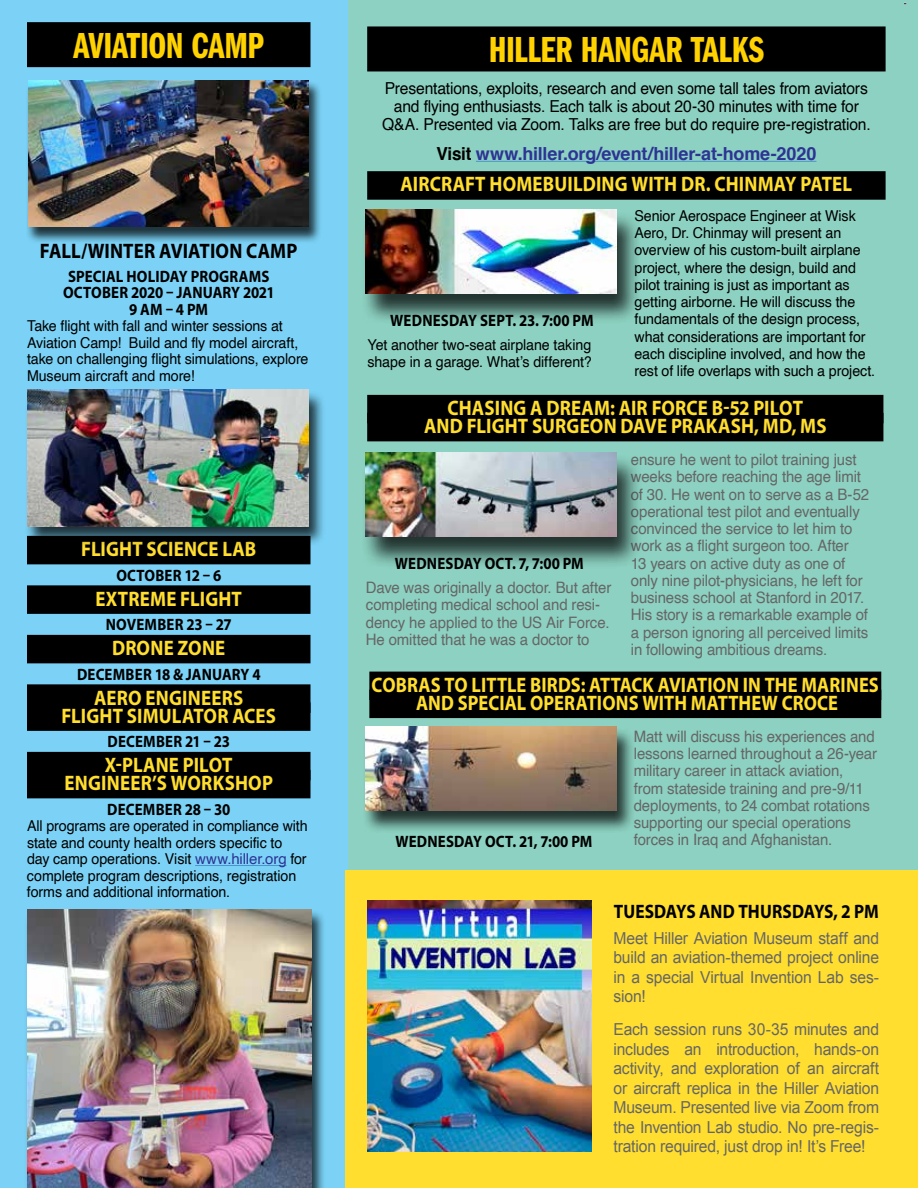
<style>
.page{position:relative;width:918px;height:1188px;background:#fff}
.page>*{position:absolute;margin:0;border:0;box-sizing:border-box;transform-origin:0 0}
.t1{font:37.5px "Franklin Gothic LT Pro Dm Cm";letter-spacing:-.01em;color:#ffd200}
.t2{font:700 21px/18px "Myriad Pro";letter-spacing:.005em;color:#ffde2f;text-align:center;scale:.9 1}
.t3{font:700 21px/18px "Myriad Pro";letter-spacing:.005em;color:#ffde2f;text-align:center;scale:.88 1}
.t4{font:700 21px "Myriad Pro";letter-spacing:.005em;color:#000;scale:.9 1}
.t5{font:700 19.5px "Myriad Pro";letter-spacing:.005em;color:#000;scale:.89 1}
.t6{font:700 18px "Helvetica";letter-spacing:-.01em;color:#2d3494}
.t7{font:16.5px/19.5px "Arial";letter-spacing:-.01em;color:#666;text-align:justify;scale:.95 1}
.t8{font:700 16.5px/16.5px "Myriad Pro";letter-spacing:.01em;color:#000;text-align:center;scale:.9 1}
.t9{font:16.5px/18px "Helvetica";letter-spacing:-.01em;color:#000;text-align:center;scale:.95 1}
.t10{font:15.75px/17.2px "Helvetica";letter-spacing:-.01em;color:#666;scale:.95 1}
.t11{font:15px/17.2px "Helvetica";letter-spacing:-.005em;color:#000;scale:.95 1}
.s1{color:#2d3494}
.s2{color:#000}
</style>
<div class="page">
<div style="left:339px;top:0;width:579px;height:907px;background:#8cd1c1"></div>
<div style="left:0;top:0;width:348px;height:1188px;background:#7bd2f6"></div>
<div style="left:346px;top:870px;width:572px;height:318px;background:#ffde2f"></div>
<div style="left:367px;top:26px;width:519px;height:45px;background:#000"></div>
<hr style="left:476px;top:161px;width:340px;height:1px;background:#5091cd">
<div style="left:367px;top:171px;width:519px;height:29px;background:#000"></div>
<div style="left:361px;top:211px;width:280px;height:113px;background:#000;opacity:.75"></div>
<img style="left:366px;top:210px;width:250px;height:83px">
<img style="left:367px;top:901px;width:224px;height:250px">
<div style="left:367px;top:395px;width:516px;height:28px;background:#000"></div>
<div style="left:367px;top:413px;width:516px;height:28px;background:#000"></div>
<div style="left:369px;top:672px;width:512px;height:28px;background:#000"></div>
<div style="left:369px;top:690px;width:512px;height:28px;background:#000"></div>
<div style="left:361px;top:453px;width:282px;height:116px;background:#000;opacity:.75"></div>
<img style="left:366px;top:453px;width:250px;height:83px">
<div style="left:362px;top:727px;width:273px;height:106px;background:#000;opacity:.75"></div>
<img style="left:366px;top:726px;width:250px;height:84px">
<div style="left:27px;top:22px;width:283px;height:45px;background:#000"></div>
<div style="left:27px;top:536px;width:283px;height:28px;background:#000"></div>
<div style="left:27px;top:585px;width:283px;height:29px;background:#000"></div>
<div style="left:27px;top:635px;width:283px;height:28px;background:#000"></div>
<div style="left:27px;top:684px;width:283px;height:29px;background:#000"></div>
<div style="left:27px;top:702px;width:283px;height:29px;background:#000"></div>
<div style="left:27px;top:752px;width:283px;height:28px;background:#000"></div>
<div style="left:27px;top:770px;width:283px;height:28px;background:#000"></div>
<hr style="left:195px;top:865px;width:92px;height:1px;background:#5091cd">
<div style="left:26px;top:81px;width:297px;height:163px;background:#000;opacity:.75"></div>
<img style="left:28px;top:80px;width:280px;height:147px">
<div style="left:24px;top:910px;width:302px;height:278px;background:#000;opacity:.75"></div>
<img style="left:27px;top:909px;width:284px;height:279px">
<div style="left:25px;top:391px;width:301px;height:156px;background:#000;opacity:.75"></div>
<img style="left:28px;top:390px;width:281px;height:136px">
<h1 class="t1" style="left:73px;top:25px;width:192px">AVIATION CAMP</h1>
<h2 class="t4" style="left:40px;top:238px;width:288px">FALL/WINTER AVIATION CAMP</h2>
<p class="t8" style="left:63px;top:267px;width:237px">SPECIAL HOLIDAY PROGRAMS<br>OCTOBER 2020 – JANUARY 2021<br>9 AM – 4 PM</p>
<p class="t11" style="left:27px;top:318px;width:298px;line-height:16.5px">Take flight with fall and winter sessions at Aviation Camp! Build and fly model aircraft, take on challenging flight simulations, explore Museum aircraft and more!</p>
<h2 class="t2" style="left:81px;top:539px;width:196px">FLIGHT SCIENCE LAB</h2>
<p class="t8" style="left:116px;top:567px;width:118px">OCTOBER 12 – 6</p>
<h2 class="t2" style="left:96px;top:589px;width:164px">EXTREME FLIGHT</h2>
<p class="t8" style="left:106px;top:616px;width:142px">NOVEMBER 23 – 27</p>
<h2 class="t2" style="left:112px;top:638px;width:127px">DRONE ZONE</h2>
<p class="t8" style="left:77px;top:666px;width:205px">DECEMBER 18 &amp; JANUARY 4</p>
<h2 class="t2" style="left:61px;top:688px;width:240px">AERO ENGINEERS<br>FLIGHT SIMULATOR ACES</h2>
<p class="t8" style="left:108px;top:733px;width:138px">DECEMBER 21 – 23</p>
<h2 class="t2" style="left:64px;top:755px;width:233px">X-PLANE PILOT<br>ENGINEER’S WORKSHOP</h2>
<p class="t8" style="left:107px;top:801px;width:138px">DECEMBER 28 – 30</p>
<p class="t11" style="left:27px;top:818px;width:297px;line-height:16.5px">All programs are operated in compliance with state and county health orders specific to day camp operations. Visit <span class="s1">www.hiller.org</span> for complete program descriptions, registration forms and additional information.</p>
<h1 class="t1" style="left:489px;top:29px;width:277px">HILLER HANGAR TALKS</h1>
<p class="t9" style="left:382px;top:80px;width:516px">Presentations, exploits, research and even some tall tales from aviators and flying enthusiasts. Each talk is about 20-30 minutes with time for<br>Q&amp;A. Presented via Zoom. Talks are free but do require pre-registration.</p>
<p class="t6" style="left:436px;top:139px;width:382px"><span class="s2">Visit</span> www.hiller.org/event/hiller-at-home-2020</p>
<h2 class="t2" style="left:401px;top:175px;width:503px">AIRCRAFT HOMEBUILDING WITH DR. CHINMAY PATEL</h2>
<p class="t8" style="left:390px;top:311px;width:228px">WEDNESDAY SEPT. 23. 7:00 PM</p>
<p class="t11" style="left:367px;top:336px;width:238px">Yet another two-seat airplane taking shape in a garage. What’s different?</p>
<p class="t11" style="left:635px;top:207px;width:255px">Senior Aerospace Engineer at Wisk Aero, Dr. Chinmay will present an overview of his custom-built airplane project, where the design, build and pilot training is just as important as getting airborne. He will discuss the fundamentals of the design process, what considerations are important for each discipline involved, and how the rest of life overlaps with such a project.</p>
<h2 class="t2" style="left:424px;top:398px;width:449px">CHASING A DREAM: AIR FORCE B-52 PILOT<br>AND FLIGHT SURGEON DAVE PRAKASH, MD, MS</h2>
<p class="t8" style="left:395px;top:555px;width:211px">WEDNESDAY OCT. 7, 7:00 PM</p>
<p class="t10" style="left:366px;top:579px;width:260px">Dave was originally a doctor. But after completing medical school and resi&shy;dency he applied to the US Air Force.<br>He omitted that he was a doctor to</p>
<p class="t10" style="left:631px;top:452px;width:252px">ensure he went to pilot training just weeks before reaching the age limit of 30. He went on to serve as a B-52 operational test pilot and eventually convinced the service to let him to work as a flight surgeon too. After<br>13 years on active duty as one of only nine pilot-physicians, he left for business school at Stanford in 2017.<br>His story is a remarkable example of a person ignoring all perceived limits in following ambitious dreams.</p>
<h2 class="t3" style="left:372px;top:675px;width:578px">COBRAS TO LITTLE BIRDS: ATTACK AVIATION IN THE MARINES<br>AND SPECIAL OPERATIONS WITH MATTHEW CROCE</h2>
<p class="t8" style="left:395px;top:833px;width:221px">WEDNESDAY OCT. 21, 7:00 PM</p>
<p class="t10" style="left:634px;top:728px;width:258px">Matt will discuss his experiences and lessons learned throughout a 26-year military career in attack aviation,<br>from stateside training and pre-9/11 deployments, to 24 combat rotations supporting our special operations forces in Iraq and Afghanistan.</p>
<h3 class="t5" style="left:614px;top:898px;width:299px">TUESDAYS AND THURSDAYS, 2 PM</h3>
<p class="t7" style="left:613px;top:928px;width:281px">Meet Hiller Aviation Museum staff and build an aviation-themed project online in a special Virtual Invention Lab ses&shy;sion!</p>
<p class="t7" style="left:613px;top:1020px;width:281px">Each session runs 30-35 minutes and includes an introduction, hands-on activity, and exploration of an aircraft or aircraft replica in the Hiller Aviation Museum. Presented live via Zoom from the Invention Lab studio. No pre-regis&shy;tration required, just drop in! It’s Free!</p>
</div>
